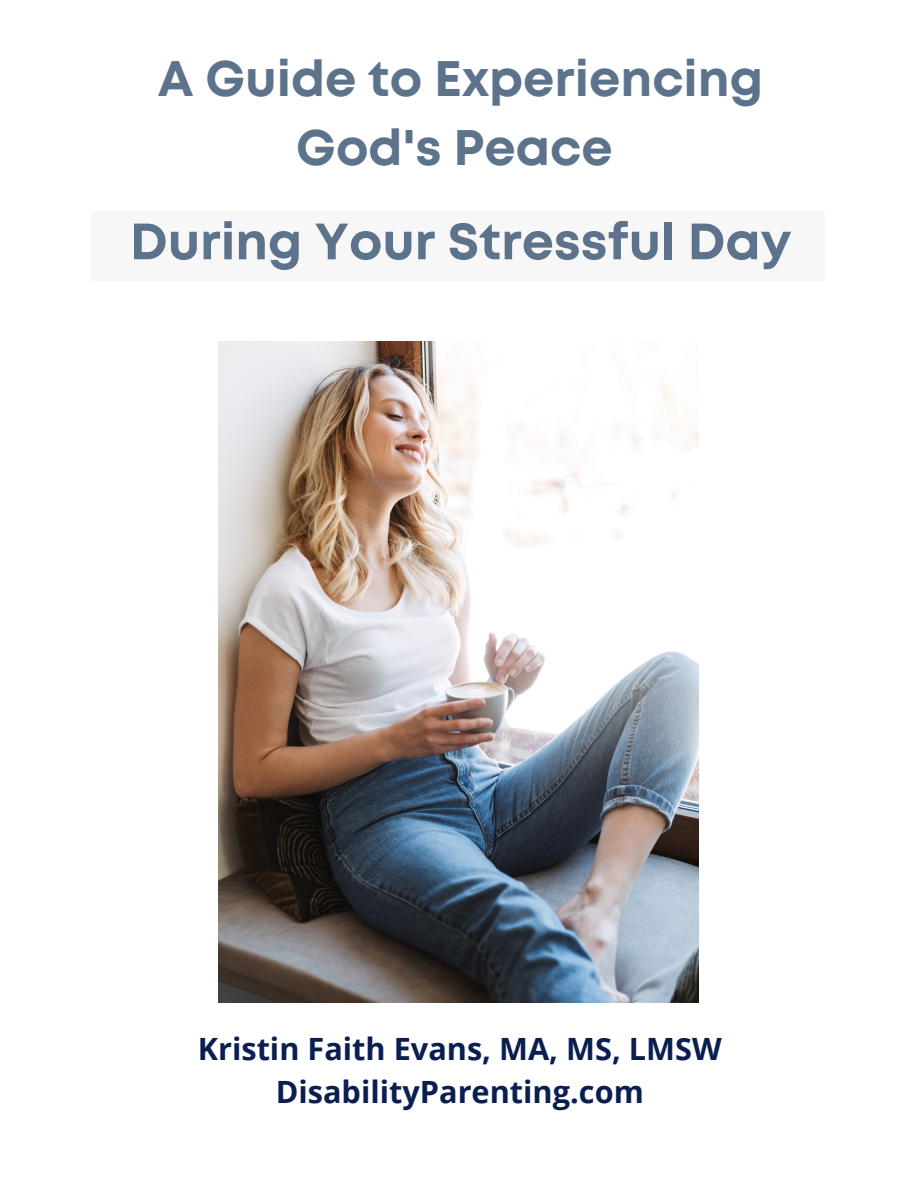
<style>
.page{position:relative;width:918px;height:1188px;background:#fff}
.page>*{position:absolute;margin:0;border:0;box-sizing:border-box;transform-origin:0 0}
.t1{font:700 51px "Mont";color:#5d738b}
.t2{font:700 49.8px/68.7px "Mont";color:#5d738b;text-align:center}
.t3{font:700 30.75px/42.8px "Open Sans";color:#0a1f50;text-align:center}
</style>
<div class="page">
<img style="left:218px;top:341px;width:481px;height:662px">
<div style="left:92px;top:211px;width:733px;height:70px;background:#f8f7f7"></div>
<h2 class="t2" style="left:158px;top:48px;width:607px">A Guide to Experiencing<br>God's Peace</h2>
<h1 class="t1" style="left:130px;top:222px;width:663px">During Your Stressful Day</h1>
<p class="t3" style="left:198px;top:1027px;width:526px">Kristin Faith Evans, MA, MS, LMSW<br>DisabilityParenting.com</p>
</div>
